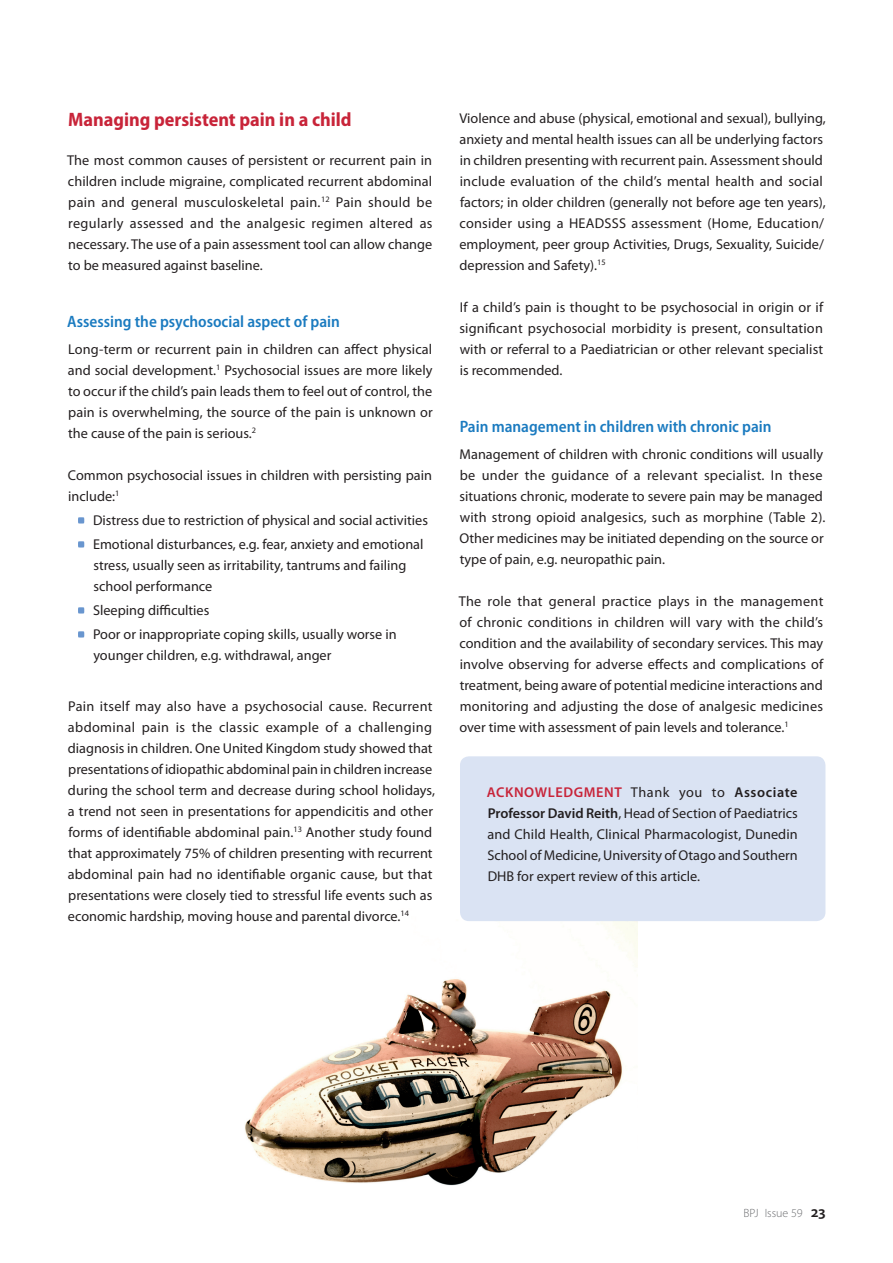
<style>
.page{position:relative;width:893px;height:1263px;background:#fff}
.page>*{position:absolute;margin:0;border:0;box-sizing:border-box;transform-origin:0 0}
.A_head{font:700 semi-condensed 19.5px "Myriad Pro";color:#c82439}
.B_head{font:600 semi-condensed 16.5px "Myriad Pro";color:#1b7bc0}
.Body{font:14.25px/21px "Myriad Pro";color:#231f20;text-align:justify}
.Bullet_List{font:14.25px/21px "Myriad Pro";color:#231f20}
.Bullet_List_Last_Ite{font:14.25px/21px "Myriad Pro";color:#231f20}
.Line_before_Bullet{font:14.25px/21px "Myriad Pro";color:#231f20}
.t1{font:300 12px "Myriad Pro";color:#6c6d70}
.s1{font-weight:600;color:#c82439}
.s2{font-weight:600}
.s3{font-weight:600;font-size:15.75px;color:#231f20}
</style>
<div class="page">
<img style="left:245px;top:915px;width:392px;height:271px">
<div style="left:460px;top:756px;width:365px;height:165px;background:#dae3f3;border-radius:9px"></div>
<svg style="left:78px;top:517px;width:6px;height:7px"></svg>
<svg style="left:78px;top:541px;width:6px;height:7px"></svg>
<svg style="left:78px;top:607px;width:6px;height:7px"></svg>
<svg style="left:78px;top:631px;width:6px;height:7px"></svg>
<p class="A_head" style="left:68px;top:108px;width:285px">Managing persistent pain in a child</p>
<p class="Body" style="left:67px;top:149px;width:367px">The most common causes of persistent or recurrent pain in children include migraine, complicated recurrent abdominal pain and general musculoskeletal pain.<sup>12</sup> Pain should be regularly assessed and the analgesic regimen altered as necessary. The use of a pain assessment tool can allow change to be measured against baseline.</p>
<p class="B_head" style="left:67px;top:312px;width:274px">Assessing the psychosocial aspect of pain</p>
<p class="Body" style="left:68px;top:338px;width:366px">Long-term or recurrent pain in children can affect physical and social development.<sup>1</sup> Psychosocial issues are more likely to occur if the child’s pain leads them to feel out of control, the pain is overwhelming, the source of the pain is unknown or the cause of the pain is serious.<sup>2</sup></p>
<p class="Line_before_Bullet" style="left:68px;top:464px;width:365px">Common psychosocial issues in children with persisting pain include:<sup>1</sup></p>
<p class="Bullet_List" style="left:93px;top:509px;width:336px">Distress due to restriction of physical and social activities</p>
<p class="Bullet_List" style="left:93px;top:533px;width:332px">Emotional disturbances, e.g. fear, anxiety and emotional stress, usually seen as irritability, tantrums and failing school performance</p>
<p class="Bullet_List" style="left:93px;top:599px;width:118px">Sleeping difficulties</p>
<p class="Bullet_List_Last_Ite" style="left:93px;top:623px;width:305px">Poor or inappropriate coping skills, usually worse in younger children, e.g. withdrawal, anger</p>
<p class="Body" style="left:68px;top:695px;width:369px;text-align:left">Pain itself may also have a psychosocial cause. Recurrent abdominal pain is the classic example of a challenging diagnosis in children. One United Kingdom study showed that presentations of idiopathic abdominal pain in children increase during the school term and decrease during school holidays, a trend not seen in presentations for appendicitis and other forms of identifiable abdominal pain.<sup>13</sup> Another study found that approximately 75% of children presenting with recurrent abdominal pain had no identifiable organic cause, but that presentations were closely tied to stressful life events such as economic hardship, moving house and parental divorce.<sup>14</sup></p>
<p class="Body" style="left:459px;top:107px;width:368px;text-align:left">Violence and abuse (physical, emotional and sexual), bullying, anxiety and mental health issues can all be underlying factors in children presenting with recurrent pain. Assessment should include evaluation of the child’s mental health and social factors; in older children (generally not before age ten years), consider using a HEADSSS assessment (Home, Education/ employment, peer group Activities, Drugs, Sexuality, Suicide/ depression and Safety).<sup>15</sup></p>
<p class="Body" style="left:459px;top:296px;width:365px">If a child’s pain is thought to be psychosocial in origin or if significant psychosocial morbidity is present, consultation with or referral to a Paediatrician or other relevant specialist is recommended.</p>
<p class="B_head" style="left:460px;top:417px;width:313px">Pain management in children with chronic pain</p>
<p class="Body" style="left:459px;top:443px;width:368px;text-align:left">Management of children with chronic conditions will usually be under the guidance of a relevant specialist. In these situations chronic, moderate to severe pain may be managed with strong opioid analgesics, such as morphine (Table 2).<br>Other medicines may be initiated depending on the source or type of pain, e.g. neuropathic pain.</p>
<p class="Body" style="left:459px;top:590px;width:366px">The role that general practice plays in the management of chronic conditions in children will vary with the child’s condition and the availability of secondary services. This may involve observing for adverse effects and complications of treatment, being aware of potential medicine interactions and monitoring and adjusting the dose of analgesic medicines over time with assessment of pain levels and tolerance.<sup>1</sup></p>
<p class="Body" style="left:487px;top:782px;width:313px"><span class="s1">ACKNOWLEDGMENT</span> Thank you to <span class="s2">Associate Professor David Reith</span>, Head of Section of Paediatrics and Child Health, Clinical Pharmacologist, Dunedin School of Medicine, University of Otago and Southern DHB for expert review of this article.</p>
<p class="t1" style="left:743px;top:1206px;width:84px">BPJ Issue 59 <span class="s3">23</span></p>
</div>
